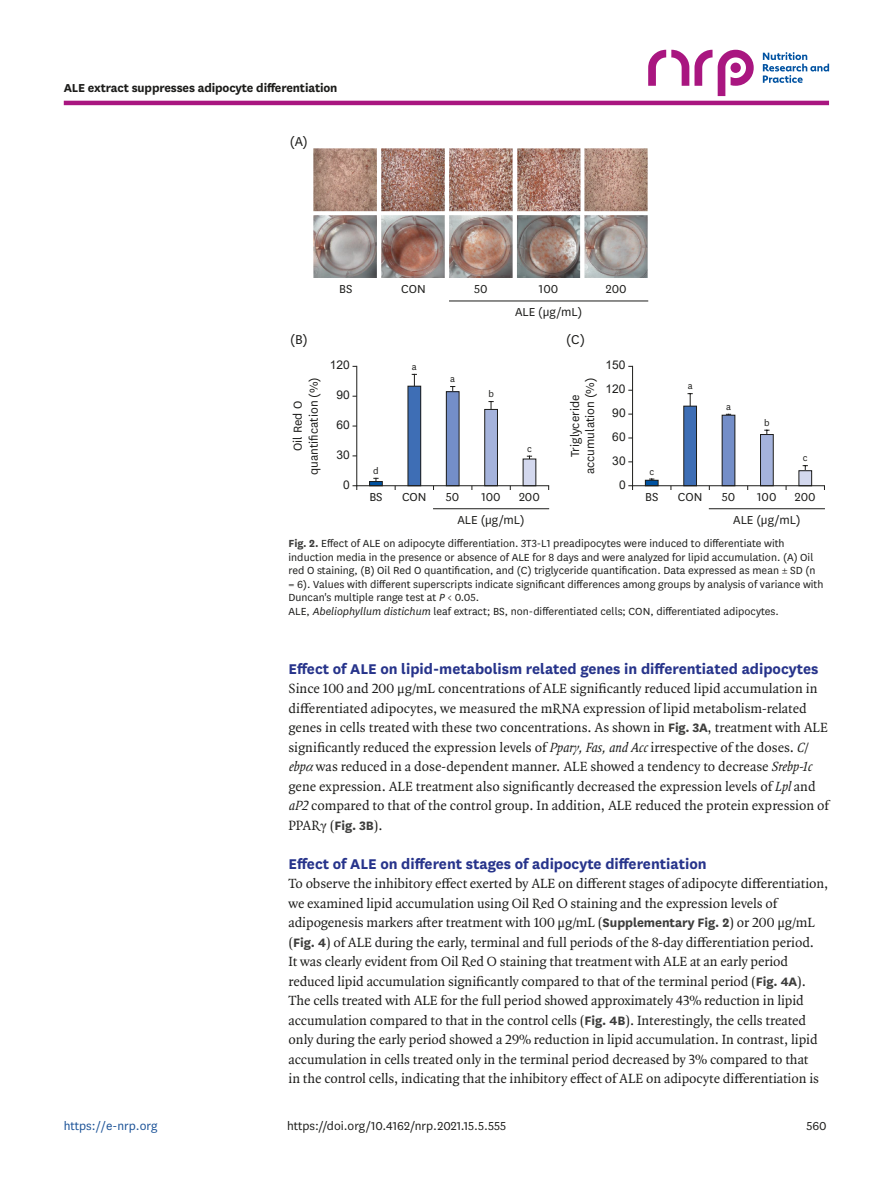
<style>
.page{position:relative;width:893px;height:1191px;background:#fff}
.page>*{position:absolute;margin:0;border:0;box-sizing:border-box;transform-origin:0 0}
.body_title2{font:700 16.5px "National";color:#27348b}
.t1{font:15px "National";color:#1d1d1b}
.body_p_first{font:14.25px/19.5px "Quadraat OT";letter-spacing:-.005em;color:#1d1d1b}
.doi_running_footer{font:13.5px/16.2px "National";color:#1d1d1b;text-align:center}
.alt-title-type{font:700 13.5px "National";letter-spacing:-.01em;color:#1d1d1b}
.t2{font:13.5px "National";color:#1b5297}
.fig_caption{font:12px/13.5px "National";color:#1d1d1b}
.t3{font:12px/23.9px "Arial";color:#1d1d1b}
.t4{font:10.5px "National";color:#1d1d1b}
.s1{font-weight:700;color:#3d3d3c}
.s2{font-style:italic}
.s3{font-family:"National";font-weight:700;color:#3d3d3c}
.s4{font-family:"Times New Roman";font-style:italic}
.s5{font-family:"Times New Roman"}
</style>
<div class="page">
<hr style="left:64px;top:101px;width:765px;height:4px;background:#a91680">
<svg style="left:718px;top:50px;width:36px;height:46px"></svg>
<svg style="left:648px;top:50px;width:64px;height:36px"></svg>
<svg style="left:763px;top:52px;width:66px;height:31px"></svg>
<img style="left:314px;top:149px;width:334px;height:129px">
<hr style="left:449px;top:300px;width:199px;height:1px;background:#1d1d1b">
<svg style="left:688px;top:393px;width:4px;height:13px"></svg>
<svg style="left:803px;top:465px;width:4px;height:5px"></svg>
<svg style="left:412px;top:374px;width:4px;height:12px"></svg>
<svg style="left:451px;top:386px;width:4px;height:5px"></svg>
<svg style="left:489px;top:401px;width:4px;height:8px"></svg>
<svg style="left:352px;top:485px;width:5px;height:5px"></svg>
<hr style="left:356px;top:366px;width:1px;height:120px;background:#1d1d1b">
<div style="left:523px;top:459px;width:13px;height:27px;background:#d3d8ee"></div>
<div style="left:485px;top:409px;width:12px;height:77px;background:#a5b3dc"></div>
<div style="left:484px;top:409px;width:14px;height:77px;border:1px solid #1d1d1b"></div>
<div style="left:446px;top:392px;width:13px;height:94px;background:#748ec8"></div>
<div style="left:446px;top:391px;width:13px;height:95px;border:1px solid #1d1d1b"></div>
<div style="left:408px;top:386px;width:13px;height:100px;background:#3e6eb5"></div>
<div style="left:408px;top:386px;width:13px;height:100px;border:1px solid #1d1d1b"></div>
<div style="left:370px;top:481px;width:12px;height:5px;background:#0052a1"></div>
<div style="left:369px;top:481px;width:13px;height:5px;border:1px solid #1d1d1b"></div>
<hr style="left:357px;top:485px;width:192px;height:1px;background:#1d1d1b">
<hr style="left:433px;top:508px;width:116px;height:1px;background:#1d1d1b">
<svg style="left:628px;top:485px;width:5px;height:5px"></svg>
<hr style="left:632px;top:366px;width:1px;height:120px;background:#1d1d1b">
<div style="left:799px;top:471px;width:13px;height:15px;background:#d3d8ee"></div>
<div style="left:799px;top:470px;width:13px;height:16px;border:1px solid #1d1d1b"></div>
<div style="left:760px;top:434px;width:13px;height:52px;background:#a5b3dc"></div>
<div style="left:760px;top:434px;width:13px;height:52px;border:1px solid #1d1d1b"></div>
<div style="left:722px;top:415px;width:13px;height:71px;background:#748ec8"></div>
<div style="left:684px;top:406px;width:12px;height:80px;background:#3e6eb5"></div>
<div style="left:684px;top:406px;width:13px;height:80px;border:1px solid #1d1d1b"></div>
<div style="left:645px;top:480px;width:13px;height:6px;background:#0052a1"></div>
<div style="left:645px;top:480px;width:13px;height:6px;border:1px solid #1d1d1b"></div>
<hr style="left:633px;top:485px;width:191px;height:1px;background:#1d1d1b">
<hr style="left:709px;top:508px;width:115px;height:1px;background:#1d1d1b">
<p class="alt-title-type" style="left:64px;top:78px;width:275px">ALE extract suppresses adipocyte differentiation</p>
<p class="t1" style="left:290px;top:132px;width:20px">(A)</p>
<p class="doi_running_footer" style="left:339px;top:280px;width:15px">BS</p>
<p class="t1" style="left:290px;top:330px;width:19px">(B)</p>
<p class="doi_running_footer" style="left:289px;top:475px;width:99px;rotate:-90deg">Oil Red O quantification (%)</p>
<p class="t3" style="left:330px;top:353px;width:22px">120</p>
<p class="t3" style="left:336px;top:383px;width:15px">90</p>
<p class="t3" style="left:336px;top:412px;width:15px">60</p>
<p class="t3" style="left:336px;top:442px;width:15px">30</p>
<p class="t3" style="left:343px;top:472px;width:8px">0</p>
<p class="t4" style="left:373px;top:464px;width:7px">d</p>
<p class="doi_running_footer" style="left:401px;top:280px;width:26px">CON</p>
<p class="doi_running_footer" style="left:474px;top:280px;width:15px">50</p>
<p class="doi_running_footer" style="left:539px;top:280px;width:21px">100</p>
<p class="doi_running_footer" style="left:606px;top:280px;width:22px">200</p>
<p class="t4" style="left:412px;top:360px;width:6px">a</p>
<p class="t4" style="left:450px;top:372px;width:6px">a</p>
<p class="t4" style="left:488px;top:387px;width:7px">b</p>
<p class="doi_running_footer" style="left:515px;top:303px;width:69px">ALE (µg/mL)</p>
<p class="t4" style="left:527px;top:441px;width:6px">c</p>
<p class="t1" style="left:566px;top:330px;width:20px">(C)</p>
<p class="doi_running_footer" style="left:567px;top:474px;width:98px;line-height:15px;rotate:-90deg">Triglyceride accumulation (%)</p>
<p class="t3" style="left:606px;top:353px;width:22px">150<br>120</p>
<p class="t3" style="left:612px;top:424px;width:15px">60</p>
<p class="t3" style="left:612px;top:401px;width:15px">90</p>
<p class="t3" style="left:612px;top:448px;width:15px">30</p>
<p class="t3" style="left:619px;top:472px;width:8px">0</p>
<p class="t4" style="left:649px;top:464px;width:6px">c</p>
<p class="t4" style="left:688px;top:379px;width:6px">a</p>
<p class="t4" style="left:726px;top:400px;width:6px">a</p>
<p class="t4" style="left:764px;top:415px;width:7px">b</p>
<p class="t4" style="left:803px;top:451px;width:6px">c</p>
<p class="t2" style="left:64px;top:1116px;width:95px">https://e-nrp.org</p>
<p class="doi_running_footer" style="left:369px;top:488px;width:15px">BS</p>
<p class="doi_running_footer" style="left:645px;top:488px;width:15px">BS</p>
<p class="doi_running_footer" style="left:678px;top:488px;width:26px">CON</p>
<p class="doi_running_footer" style="left:722px;top:488px;width:15px">50</p>
<p class="doi_running_footer" style="left:757px;top:488px;width:21px">100</p>
<p class="doi_running_footer" style="left:795px;top:488px;width:22px">200</p>
<p class="fig_caption" style="left:289px;top:536px;width:536px"><span class="s1">Fig. 2.</span> Effect of ALE on adipocyte differentiation. 3T3-L1 preadipocytes were induced to differentiate with induction media in the presence or absence of ALE for 8 days and were analyzed for lipid accumulation. (A) Oil red O staining, (B) Oil Red O quantification, and (C) triglyceride quantification. Data expressed as mean ± SD (n = 6). Values with different superscripts indicate significant differences among groups by analysis of variance with Duncan's multiple range test at <span class="s2">P</span> &lt; 0.05.<br>ALE, <span class="s2">Abeliophyllum distichum</span> leaf extract; BS, non-differentiated cells; CON, differentiated adipocytes.</p>
<p class="doi_running_footer" style="left:402px;top:488px;width:26px">CON</p>
<p class="doi_running_footer" style="left:446px;top:488px;width:15px">50</p>
<p class="doi_running_footer" style="left:481px;top:488px;width:21px">100</p>
<p class="doi_running_footer" style="left:519px;top:488px;width:22px">200</p>
<p class="doi_running_footer" style="left:457px;top:511px;width:69px">ALE (µg/mL)</p>
<p class="doi_running_footer" style="left:733px;top:511px;width:69px">ALE (µg/mL)</p>
<p class="body_title2" style="left:289px;top:657px;width:531px">Effect of ALE on lipid-metabolism related genes in differentiated adipocytes</p>
<p class="body_p_first" style="left:289px;top:679px;width:542px">Since 100 and 200 µg/mL concentrations of ALE significantly reduced lipid accumulation in differentiated adipocytes, we measured the mRNA expression of lipid metabolism-related genes in cells treated with these two concentrations. As shown in <span class="s3">Fig. 3A</span>, treatment with ALE significantly reduced the expression levels of <span class="s2">Ppar</span><span class="s4">γ</span><span class="s2">,Fas,andAcc</span>irrespective of the doses. <span class="s2">C/ ebp</span><span class="s4">α</span> was reduced in a dose-dependent manner. ALE showed a tendency to decrease <span class="s2">Srebp-1c </span>gene expression. ALE treatment also significantly decreased the expression levels of <span class="s2">Lpl</span>and <span class="s2">aP2</span> compared to that of the control group. In addition, ALE reduced the protein expression of PPAR<span class="s5">γ</span> (<span class="s3">Fig. 3B</span>).</p>
<p class="body_title2" style="left:289px;top:852px;width:420px">Effect of ALE on different stages of adipocyte differentiation</p>
<p class="body_p_first" style="left:289px;top:874px;width:541px">To observe the inhibitory effect exerted by ALE on different stages of adipocyte differentiation, we examined lipid accumulation using Oil Red O staining and the expression levels of adipogenesis markers after treatment with 100 µg/mL (<span class="s3">Supplementary Fig. 2</span>) or 200 µg/mL (<span class="s3">Fig. 4</span>) of ALE during the early, terminal and full periods of the 8-day differentiation period.<br>It was clearly evident from Oil Red O staining that treatment with ALE at an early period reduced lipid accumulation significantly compared to that of the terminal period (<span class="s3">Fig. 4A</span>).<br>The cells treated with ALE for the full period showed approximately 43% reduction in lipid accumulation compared to that in the control cells (<span class="s3">Fig. 4B</span>). Interestingly, the cells treated only during the early period showed a 29% reduction in lipid accumulation. In contrast, lipid accumulation in cells treated only in the terminal period decreased by 3% compared to that<br>in the control cells, indicating that the inhibitory effect of ALE on adipocyte differentiation is</p>
<p class="doi_running_footer" style="left:287px;top:1116px;width:221px">https://doi.org/10.4162/nrp.2021.15.5.555</p>
<p class="doi_running_footer" style="left:806px;top:1116px;width:22px">560</p>
</div>
